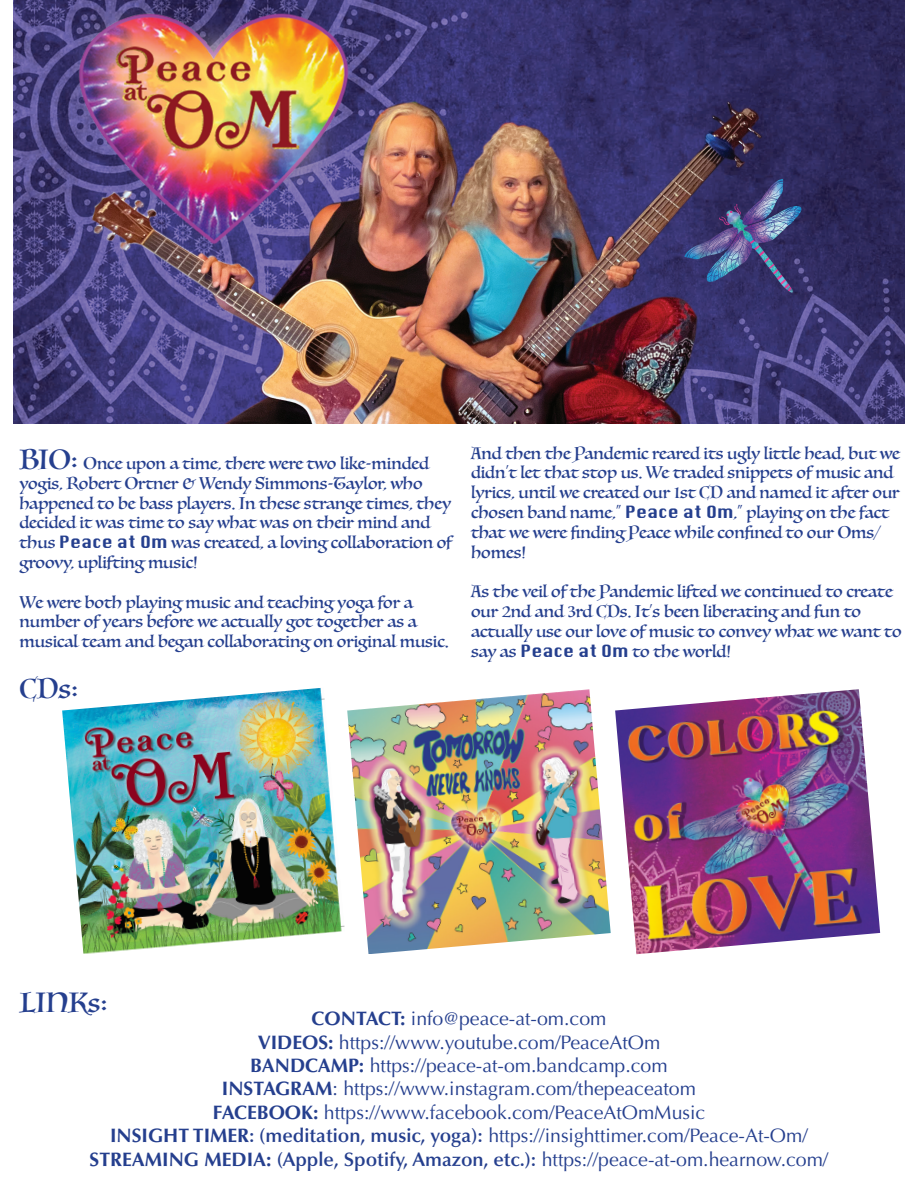
<style>
.page{position:relative;width:918px;height:1188px;background:#fff}
.page>*{position:absolute;margin:0;border:0;box-sizing:border-box;transform-origin:0 0}
.t1{font:27px "Luminari";color:#253f8e}
.Links{font:19.5px "Optima LT Std";color:#253f8e}
.t2{font:16.5px/19.8px "Luminari";color:#253f8e}
.s1{font-size:27px}
.s2{font-family:"Krungthep"}
.s3{font-weight:700}
.s4{font-weight:600}
</style>
<div class="page">
<img style="left:14px;top:0;width:890px;height:423px">
<img style="left:62px;top:688px;width:283px;height:266px">
<img style="left:347px;top:689px;width:264px;height:265px">
<img style="left:615px;top:689px;width:265px;height:265px">
<p class="t2" style="left:20px;top:453px;width:434px"><span class="s1">BIO:</span> Once upon a time, there were two like-minded yogis, Robert Ortner &amp; Wendy Simmons-Taylor, who happened to be bass players. In these strange times, they decided it was time to say what was on their mind and thus <span class="s2">Peace at Om</span> was created, a loving collaboration of groovy, uplifting music!</p>
<p class="t2" style="left:20px;top:592px;width:430px">We were both playing music and teaching yoga for a number of years before we actually got together as a musical team and began collaborating on original music.</p>
<p class="t1" style="left:20px;top:666px;width:60px">CDs:</p>
<p class="t2" style="left:471px;top:443px;width:430px">And then the Pandemic reared its ugly little head, but we didn’t let that stop us. We traded snippets of music and lyrics, until we created our 1st CD and named it after our chosen band name,” <span class="s2">Peace at Om</span>,” playing on the fact that we were finding Peace while confined to our Oms/ homes!</p>
<p class="t2" style="left:471px;top:582px;width:432px">As the veil of the Pandemic lifted we continued to create our 2nd and 3rd CDs. It’s been liberating and fun to actually use our love of music to convey what we want to say as <span class="s2">Peace at Om</span> to the world!</p>
<p class="t1" style="left:20px;top:979px;width:89px">LINKs:</p>
<p class="Links" style="left:312px;top:1007px;width:296px"><span class="s3">CONTACT:</span> info@peace-at-om.com</p>
<p class="Links" style="left:258px;top:1031px;width:404px"><span class="s3">VIDEOS:</span> https://www.youtube.com/PeaceAtOm</p>
<p class="Links" style="left:250px;top:1054px;width:419px"><span class="s3">BANDCAMP:</span> https://peace-at-om.bandcamp.com</p>
<p class="Links" style="left:222px;top:1077px;width:476px"><span class="s3">INSTAGRAM</span>: https://www.instagram.com/thepeaceatom</p>
<p class="Links" style="left:213px;top:1101px;width:494px"><span class="s3">FACEBOOK:</span> https://www.facebook.com/PeaceAtOmMusic</p>
<p class="Links" style="left:110px;top:1124px;width:699px"><span class="s3">INSIGHT TIMER</span><span class="s4">: (meditation, music, yoga):</span> https://insighttimer.com/Peace-At-Om/</p>
<p class="Links" style="left:90px;top:1148px;width:740px"><span class="s3">STREAMING MEDIA:</span> <span class="s4">(Apple, Spotify, Amazon, etc.):</span> https://peace-at-om.hearnow.com/</p>
</div>
